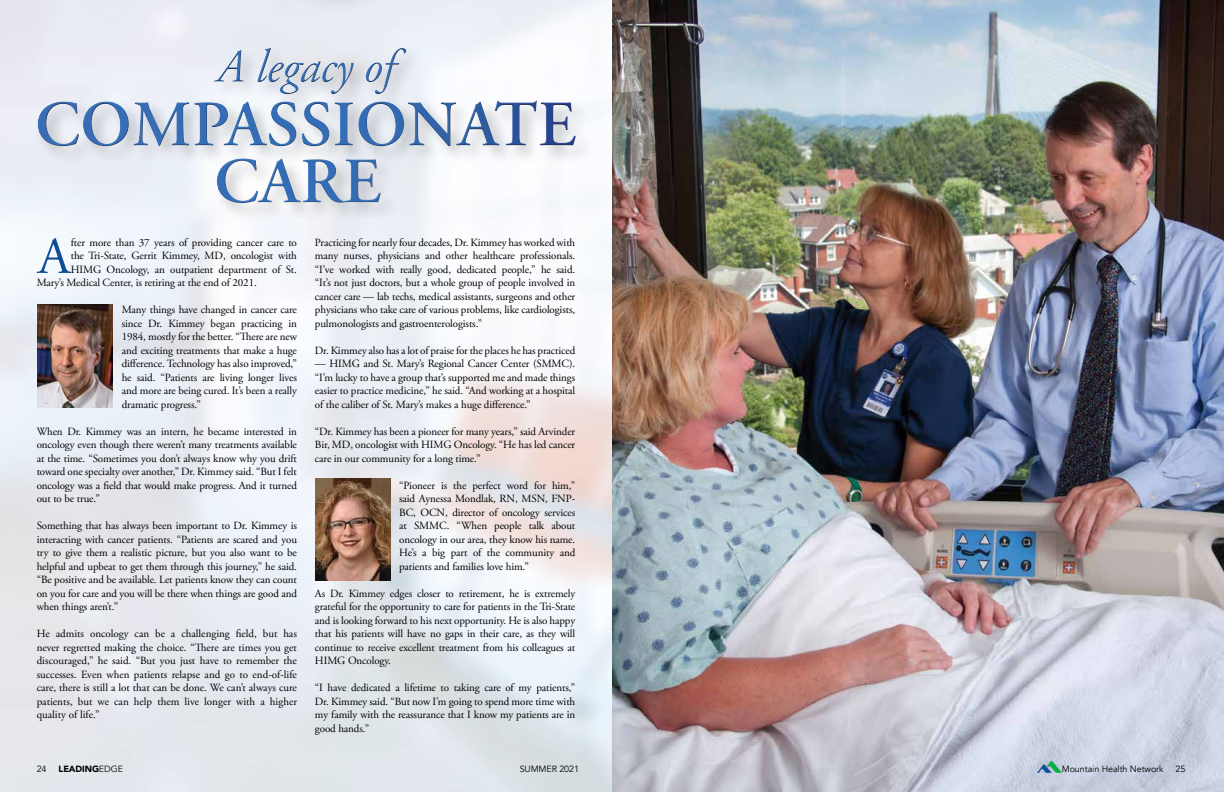
<style>
.page{position:relative;width:1224px;height:792px;background:#fff}
.page>*{position:absolute;margin:0;border:0;box-sizing:border-box;transform-origin:0 0}
.t1{font:51.7px "Adobe Garamond Pro";color:#114d97}
.t2{font:11px/13.5px "Adobe Garamond Pro";letter-spacing:-.01em;color:#000;text-align:justify}
.t3{font:9px "Avenir";letter-spacing:-.01em;color:#000}
.t4{font:900 9px "Avenir";letter-spacing:-.01em;color:#000}
.s1{font-weight:400}
</style>
<div class="page">
<img style="left:0;top:0;width:1224px;height:792px">
<img style="left:1038px;top:761px;width:23px;height:11px">
<img style="left:38px;top:305px;width:75px;height:102px">
<img style="left:315px;top:478px;width:75px;height:103px">
<div style="left:34px;top:45px;width:560px;height:177px;background:#000;opacity:.23"></div>
<div style="left:38px;top:48px;width:539px;height:156px;background:#000;opacity:.75"></div>
<h1 class="t1" style="left:38px;top:225px;width:34px">A</h1>
<p class="t2" style="left:71px;top:236px;width:228px">fter more than 37 years of providing cancer care to</p>
<p class="t2" style="left:71px;top:250px;width:228px">the Tri-State, Gerrit Kimmey, MD, oncologist with</p>
<p class="t2" style="left:71px;top:263px;width:228px">HIMG Oncology, an outpatient department of St.</p>
<p class="t2" style="left:37px;top:277px;width:222px">Mary’s Medical Center, is retiring at the end of 2021.</p>
<p class="t2" style="left:122px;top:304px;width:177px">Many things have changed in cancer care since Dr. Kimmey began practicing in 1984, mostly for the better. “There are new and exciting treatments that make a huge difference. Technology has also improved,” he said. “Patients are living longer lives and more are being cured. It’s been a really dramatic progress.”</p>
<p class="t2" style="left:37px;top:425px;width:262px">When Dr. Kimmey was an intern, he became interested in oncology even though there weren’t many treatments available at the time. “Sometimes you don’t always know why you drift toward one specialty over another,” Dr. Kimmey said. “But I felt oncology was a field that would make progress. And it turned out to be true.”</p>
<p class="t2" style="left:37px;top:520px;width:262px">Something that has always been important to Dr. Kimmey is interacting with cancer patients. “Patients are scared and you try to give them a realistic picture, but you also want to be helpful and upbeat to get them through this journey,” he said. “Be positive and be available. Let patients know they can count on you for care and you will be there when things are good and when things aren’t.”</p>
<p class="t2" style="left:37px;top:627px;width:262px">He admits oncology can be a challenging field, but has never regretted making the choice. “There are times you get discouraged,” he said. “But you just have to remember the successes. Even when patients relapse and go to end-of-life care, there is still a lot that can be done. We can’t always cure patients, but we can help them live longer with a higher quality of life.”</p>
<p class="t2" style="left:315px;top:236px;width:262px">Practicing for nearly four decades, Dr. Kimmey has worked with many nurses, physicians and other healthcare professionals. “I’ve worked with really good, dedicated people,” he said. “It’s not just doctors, but a whole group of people involved in cancer care — lab techs, medical assistants, surgeons and other physicians who take care of various problems, like cardiologists, pulmonologists and gastroenterologists.”</p>
<p class="t2" style="left:315px;top:344px;width:262px">Dr. Kimmey also has a lot of praise for the places he has practiced</p>
<p class="t2" style="left:315px;top:357px;width:262px">— HIMG and St. Mary’s Regional Cancer Center (SMMC). “I’m lucky to have a group that’s supported me and made things easier to practice medicine,” he said. “And working at a hospital of the caliber of St. Mary’s makes a huge difference.”</p>
<p class="t2" style="left:315px;top:425px;width:262px">“Dr. Kimmey has been a pioneer for many years,” said Arvinder Bir, MD, oncologist with HIMG Oncology. “He has led cancer care in our community for a long time.”</p>
<p class="t2" style="left:399px;top:479px;width:178px">“Pioneer is the perfect word for him,” said Aynessa Mondlak, RN, MSN, FNP-BC, OCN, director of oncology services at SMMC. “When people talk about oncology in our area, they know his name.<br>He’s a big part of the community and patients and families love him.”</p>
<p class="t2" style="left:315px;top:587px;width:262px">As Dr. Kimmey edges closer to retirement, he is extremely grateful for the opportunity to care for patients in the Tri-State and is looking forward to his next opportunity. He is also happy that his patients will have no gaps in their care, as they will continue to receive excellent treatment from his colleagues at HIMG Oncology.</p>
<p class="t2" style="left:315px;top:681px;width:262px">“I have dedicated a lifetime to taking care of my patients,” Dr. Kimmey said. “But now I’m going to spend more time with my family with the reassurance that I know my patients are in good hands.”</p>
<p class="t3" style="left:37px;top:763px;width:11px">24</p>
<p class="t4" style="left:59px;top:761px;width:66px">LEADING<span class="s1">EDGE</span></p>
<p class="t3" style="left:520px;top:763px;width:61px">SUMMER 2021</p>
<p class="t3" style="left:1062px;top:763px;width:103px">Mountain Health Network</p>
<p class="t3" style="left:1175px;top:763px;width:11px">25</p>
</div>
